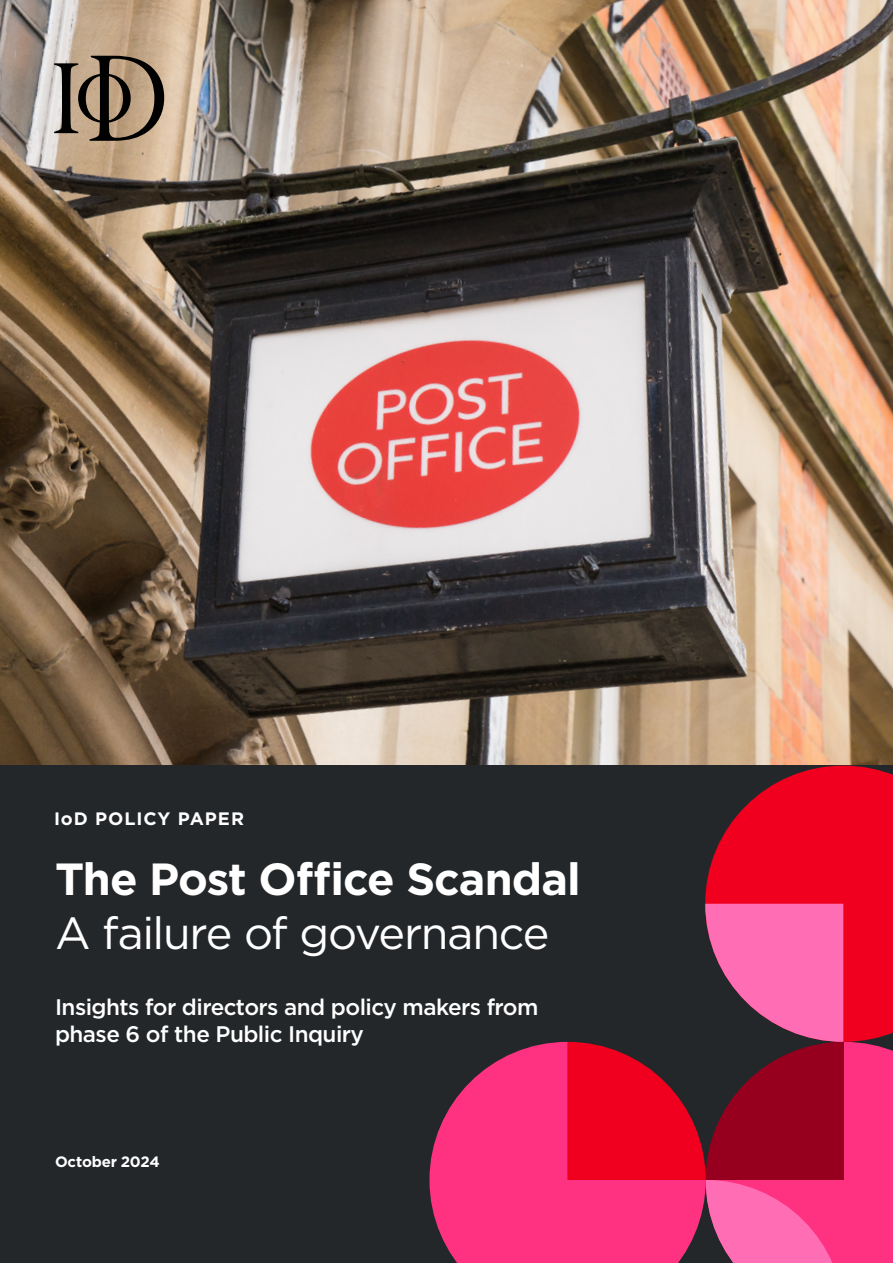
<style>
.page{position:relative;width:893px;height:1263px;background:#fff}
.page>*{position:absolute;margin:0;border:0;box-sizing:border-box;transform-origin:0 0}
.t1{font:700 45px "Gotham";letter-spacing:-.02em;color:#fff}
.t2{font:45px "Gotham";letter-spacing:-.03em;color:#fff}
.t3{font:500 22.5px/27px "Gotham";letter-spacing:-.025em;color:#fff}
.t4{font:700 18px "Gotham";letter-spacing:.05em;color:#fff}
.t5{font:700 15px "Gotham";letter-spacing:-.015em;color:#fff}
</style>
<div class="page">
<img style="left:0;top:0;width:893px;height:766px">
<div style="left:0;top:766px;width:893px;height:497px;background:#24272a"></div>
<svg style="left:54px;top:56px;width:110px;height:85px"></svg>
<svg style="left:429px;top:1042px;width:139px;height:221px;fill:#ff3282"></svg>
<svg style="left:705px;top:766px;width:188px;height:138px;fill:#f0001e"></svg>
<svg style="left:568px;top:904px;width:325px;height:359px"></svg>
<p class="t4" style="left:54px;top:806px;width:192px">IoD POLICY PAPER</p>
<h1 class="t1" style="left:55px;top:849px;width:527px">The Post Office Scandal</h1>
<h1 class="t2" style="left:55px;top:904px;width:496px">A failure of governance</h1>
<p class="t3" style="left:55px;top:993px;width:485px">Insights for directors and policy makers from phase 6 of the Public Inquiry</p>
<p class="t5" style="left:55px;top:1151px;width:106px">October 2024</p>
</div>
